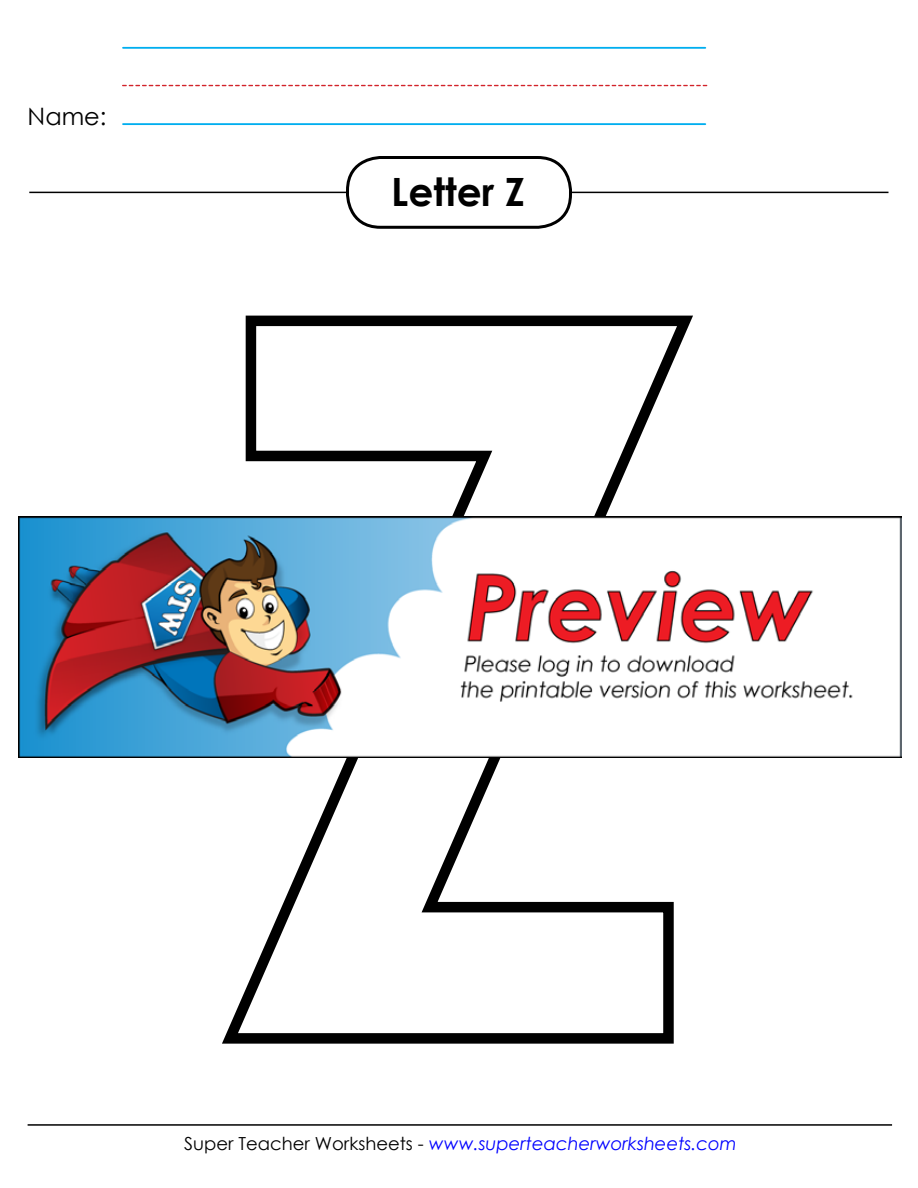
<style>
.page{position:relative;width:918px;height:1188px;background:#fff}
.page>*{position:absolute;margin:0;border:0;box-sizing:border-box;transform-origin:0 0}
.t1{font:700 39px "Century STW4";color:#000}
.t2{font:24px "Century Gothic 2";color:#000}
.t3{font:italic 18px "Century Gothic 2";color:#00f}
.s1{font-style:normal;color:#000}
</style>
<div class="page">
<hr style="left:123px;top:47px;width:582px;height:2px;background:#00aeef">
<hr style="left:123px;top:123px;width:582px;height:2px;background:#00aeef">
<svg style="left:122px;top:85px;width:585px;height:1px"></svg>
<hr style="left:28px;top:1124px;width:864px;height:2px;background:#000">
<hr style="left:29px;top:192px;width:860px;height:1px;background:#000">
<div style="left:348px;top:158px;width:222px;height:69px;background:#fff;border-radius:33px"></div>
<div style="left:346px;top:156px;width:226px;height:73px;border:3px solid #000;border-radius:33px"></div>
<svg style="left:222px;top:315px;width:471px;height:729px"></svg>
<img style="left:18px;top:516px;width:883px;height:242px">
<h2 class="t2" style="left:28px;top:99px;width:80px">Name:</h2>
<h1 class="t1" style="left:391px;top:163px;width:135px">Letter Z</h1>
<p class="t3" style="left:184px;top:1131px;width:554px"><span class="s1">Super Teacher Worksheets -</span> www.superteacherworksheets.com</p>
</div>
